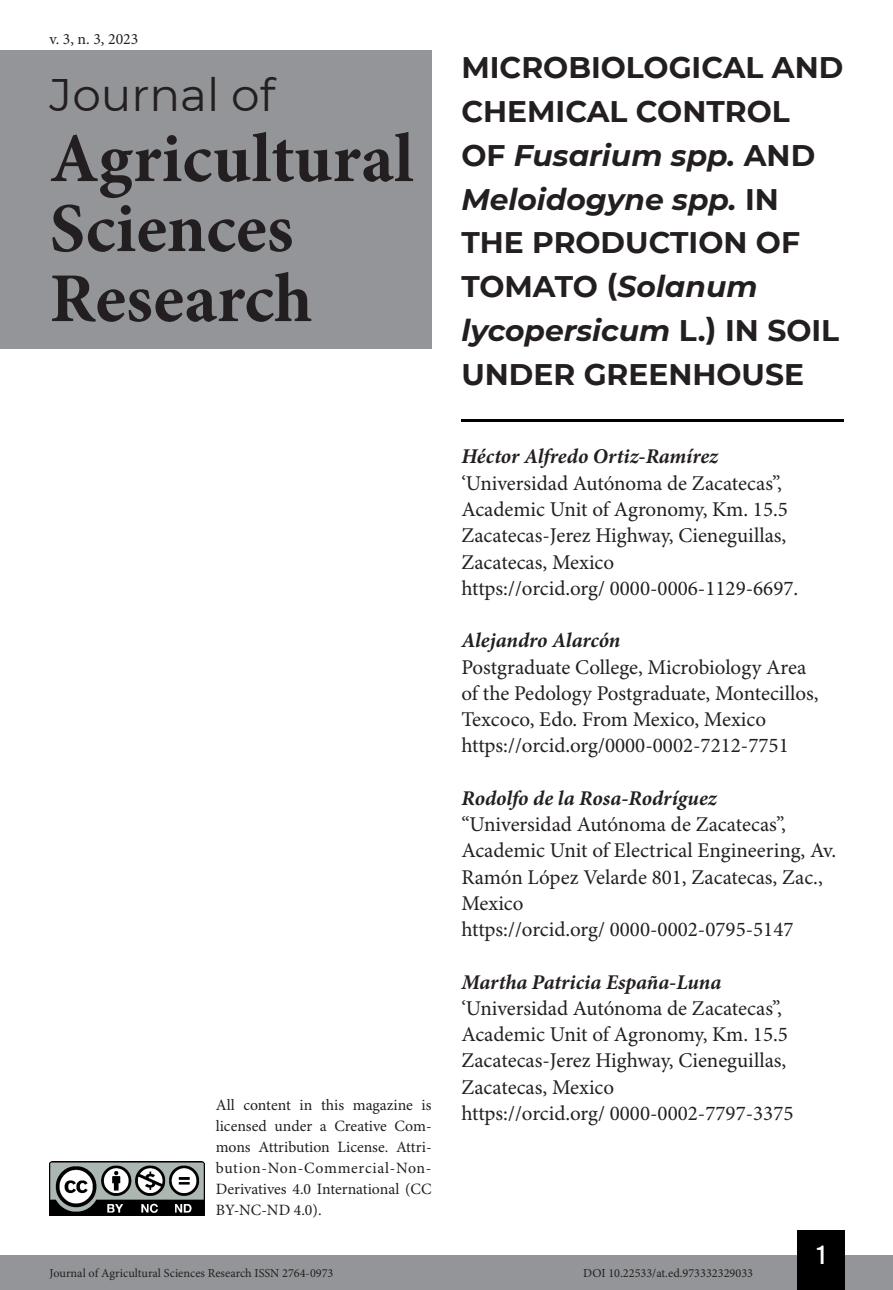
<style>
.page{position:relative;width:893px;height:1290px;background:#fff}
.page>*{position:absolute;margin:0;border:0;box-sizing:border-box;transform-origin:0 0}
.t1{font:700 70px/70px "Minion Pro";color:#231f20}
.t2{font:45.5px "Montserrat";color:#231f20}
.t3{font:700 29.75px/43.8px "Montserrat";color:#231f20}
.t4{font:26.25px "Bebas Kai";color:#fff}
.t5{font:21px/26.2px "Minion Pro";color:#231f20}
.t6{font:italic 700 21px "Minion Pro";letter-spacing:-.005em;color:#231f20}
.t7{font:15.75px/21px "Minion Pro";color:#231f20;text-align:justify}
.t8{font:12.25px "Minion Pro";color:#231f20}
.s1{font-style:italic}
</style>
<div class="page">
<div style="left:0;top:1255px;width:893px;height:35px;background:#939598"></div>
<div style="left:797px;top:1230px;width:48px;height:60px;background:#000"></div>
<img style="left:50px;top:1161px;width:154px;height:54px">
<div style="left:0;top:50px;width:432px;height:298px;background:#939598"></div>
<hr style="left:461px;top:419px;width:382px;height:3px;background:#000">
<p class="t7" style="left:50px;top:29px;width:90px">v. 3, n. 3, 2023</p>
<h2 class="t2" style="left:50px;top:64px;width:227px">Journal of</h2>
<h1 class="t1" style="left:50px;top:123px;width:366px">Agricultural<br>Sciences<br>Research</h1>
<p class="t7" style="left:216px;top:1095px;width:217px">All content in this magazine is licensed under a Creative Com&shy;mons Attribution License. Attri&shy;bution-Non-Commercial-Non-Derivatives 4.0 International (CC BY-NC-ND 4.0).</p>
<h3 class="t3" style="left:461px;top:44px;width:383px">MICROBIOLOGICAL AND<br>CHEMICAL CONTROL<br>OF <span class="s1">Fusarium spp.</span> AND<br><span class="s1">Meloidogyne spp.</span> IN<br>THE PRODUCTION OF<br>TOMATO (<span class="s1">Solanum lycopersicum</span> L.) IN SOIL<br>UNDER GREENHOUSE</h3>
<p class="t6" style="left:461px;top:442px;width:258px">Héctor Alfredo Ortiz-Ramírez</p>
<p class="t5" style="left:461px;top:471px;width:338px">‘Universidad Autónoma de Zacatecas’’, Academic Unit of Agronomy, Km. 15.5<br>Zacatecas-Jerez Highway, Cieneguillas, Zacatecas, Mexico<br>https://orcid.org/ 0000-0006-1129-6697.</p>
<p class="t6" style="left:461px;top:625px;width:161px">Alejandro Alarcón</p>
<p class="t5" style="left:461px;top:654px;width:359px">Postgraduate College, Microbiology Area of the Pedology Postgraduate, Montecillos, Texcoco, Edo. From Mexico, Mexico https://orcid.org/0000-0002-7212-7751</p>
<p class="t6" style="left:461px;top:783px;width:257px">Rodolfo de la Rosa-Rodríguez</p>
<p class="t5" style="left:461px;top:812px;width:376px">‘‘Universidad Autónoma de Zacatecas’’, Academic Unit of Electrical Engineering, Av.<br>Ramón López Velarde 801, Zacatecas, Zac., Mexico<br>https://orcid.org/ 0000-0002-0795-5147</p>
<p class="t6" style="left:461px;top:967px;width:261px">Martha Patricia España-Luna</p>
<p class="t5" style="left:461px;top:996px;width:334px">‘Universidad Autónoma de Zacatecas’’, Academic Unit of Agronomy, Km. 15.5<br>Zacatecas-Jerez Highway, Cieneguillas, Zacatecas, Mexico<br>https://orcid.org/ 0000-0002-7797-3375</p>
<p class="t4" style="left:817px;top:1241px;width:10px">1</p>
<p class="t8" style="left:50px;top:1266px;width:285px">Journal of Agricultural Sciences Research ISSN 2764-0973</p>
<p class="t8" style="left:583px;top:1266px;width:171px">DOI 10.22533/at.ed.973332329033</p>
</div>
